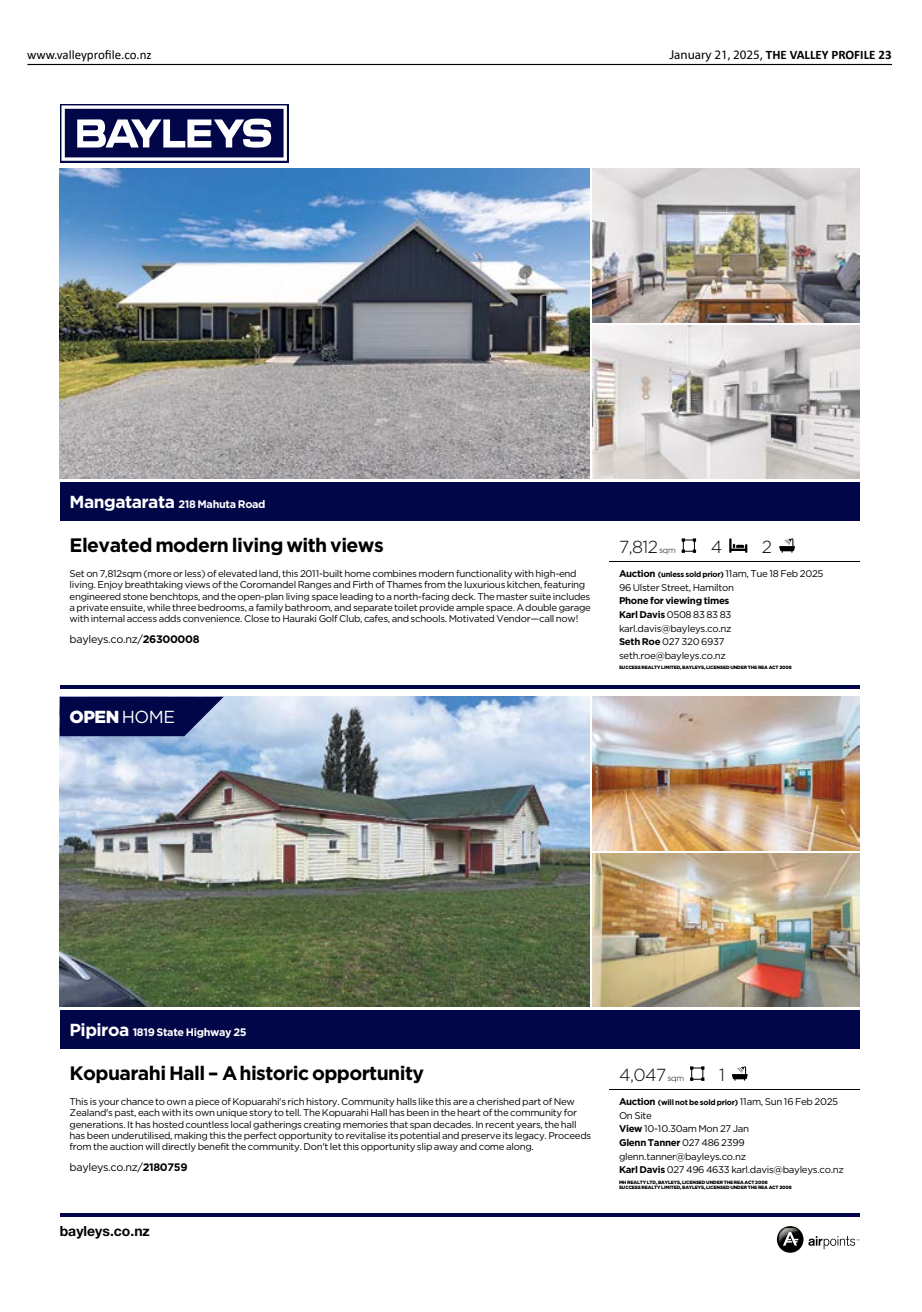
<style>
.page{position:relative;width:922px;height:1312px;background:#fff}
.page>*{position:absolute;margin:0;border:0;box-sizing:border-box;transform-origin:0 0}
.t1{font:700 19.5px "Gotham";letter-spacing:-.03em;color:#000}
.t2{font:300 17.38px "Gotham";letter-spacing:-.03em;color:#000}
.t3{font:900 17.38px "Gotham";color:#fff}
.t4{font:700 14px "Helvetica Neue LT Pro";color:#000}
.t5{font:700 13px "Calibri";color:#000}
.t6{font:13px "Calibri";color:#000}
.t7{font:700 10.88px "Gotham";letter-spacing:-.03em;color:#fff}
.t8{font:10.88px "Gotham";letter-spacing:-.03em;color:#000}
.t9{font:9.75px/13.6px "Gotham";letter-spacing:-.03em;color:#000}
.t10{font:700 7.75px "Gotham";letter-spacing:-.03em;color:#000}
.t11{font:900 4.75px/5.5px "Gotham";letter-spacing:-.03em;color:#000}
.s1{font-family:"Myriad Pro";font-weight:400}
.s2{font-weight:400}
.s3{font-size:17.38px}
.s4{font-weight:700}
.s5{font-size:8.25px}
.s6{font-size:9.75px}
.s7{font-weight:400;font-size:9.75px}
</style>
<div class="page">
<hr style="left:27px;top:64px;width:864px;height:1px;background:#000">
<div style="left:60px;top:104px;width:228px;height:58px;background:#000647"></div>
<svg style="left:61px;top:105px;width:226px;height:56px"></svg>
<svg style="left:808px;top:1236px;width:51px;height:12px"></svg>
<svg style="left:776px;top:1225px;width:27px;height:27px"></svg>
<img style="left:778px;top:1227px;width:20px;height:15px">
<svg style="left:782px;top:1231px;width:16px;height:14px"></svg>
<hr style="left:60px;top:685px;width:799px;height:3px;background:#000647">
<img style="left:60px;top:169px;width:529px;height:309px">
<img style="left:592px;top:169px;width:267px;height:153px">
<img style="left:592px;top:325px;width:267px;height:153px">
<div style="left:60px;top:482px;width:799px;height:38px;background:#000647"></div>
<svg style="left:681px;top:538px;width:15px;height:14px"></svg>
<svg style="left:729px;top:538px;width:18px;height:14px"></svg>
<svg style="left:779px;top:538px;width:16px;height:14px"></svg>
<hr style="left:609px;top:561px;width:250px;height:1px;background:#000">
<img style="left:60px;top:696px;width:529px;height:310px">
<img style="left:592px;top:696px;width:267px;height:153px">
<img style="left:592px;top:853px;width:267px;height:153px">
<svg style="left:60px;top:696px;width:164px;height:40px;background:#1a225d"></svg>
<div style="left:60px;top:1009px;width:799px;height:39px;background:#000647"></div>
<svg style="left:690px;top:1066px;width:14px;height:14px"></svg>
<svg style="left:732px;top:1066px;width:15px;height:14px"></svg>
<hr style="left:609px;top:1088px;width:250px;height:1px;background:#000">
<hr style="left:60px;top:1213px;width:799px;height:3px;background:#000647">
<h3 class="t6" style="left:27px;top:45px;width:126px">www.valleyprofile.co.nz</h3>
<h3 class="t5" style="left:669px;top:45px;width:223px"><span class="s1">January 21, 2025</span><span class="s2">,</span> THE VALLEY PROFILE 23</h3>
<p class="t7" style="left:70px;top:497px;width:197px"><span class="s3">Mangatarata</span> 218 Mahuta Road</p>
<h1 class="t1" style="left:70px;top:532px;width:315px">Elevated modern living with views</h1>
<p class="t9" style="left:70px;top:567px;width:523px;line-height:11.2px">Set on 7,812sqm (more or less) of elevated land, this 2011-built home combines modern functionality with high-end living. Enjoy breathtaking views of the Coromandel Ranges and Firth of Thames from the luxurious kitchen, featuring engineered stone benchtops, and the open-plan living space leading to a north-facing deck. The master suite includes a private ensuite, while three bedrooms, a family bathroom, and separate toilet provide ample space. Adouble garage with internal access adds convenience. Close to Hauraki Golf Club, cafes, and schools. Motivated Vendor—call now!</p>
<p class="t8" style="left:70px;top:632px;width:131px">bayleys.co.nz/<span class="s4">26300008</span></p>
<h2 class="t3" style="left:70px;top:704px;width:107px">OPEN <span class="s2">HOME</span></h2>
<h2 class="t2" style="left:619px;top:535px;width:58px">7,812<span class="s5">sqm</span></h2>
<h2 class="t2" style="left:710px;top:535px;width:13px">4</h2>
<h2 class="t2" style="left:761px;top:535px;width:12px">2</h2>
<p class="t10" style="left:619px;top:569px;width:206px"><span class="s6">Auction</span> (unless sold prior) <span class="s7">11am, Tue 18 Feb 2025</span></p>
<p class="t9" style="left:619px;top:580px;width:117px">96 Ulster Street, Hamilton</p>
<p class="t9" style="left:619px;top:593px;width:114px"><span class="s4">Phone for viewing times<br>Karl Davis</span> 0508 83 83 83 karl.davis@bayleys.co.nz<br><span class="s4">Seth Roe</span> 027 320 6937 seth.roe@bayleys.co.nz</p>
<p class="t11" style="left:619px;top:664px;width:174px">SUCCESS REALTY LIMITED, BAYLEYS, LICENSED UNDER THE REA ACT 2008</p>
<p class="t7" style="left:70px;top:1024px;width:178px"><span class="s3">Pipiroa</span> 1819 State Highway 25</p>
<h1 class="t1" style="left:70px;top:1060px;width:356px">Kopuarahi Hall – Ahistoric opportunity</h1>
<p class="t9" style="left:70px;top:1095px;width:523px;line-height:11.2px">This is your chance to own a piece of Kopuarahi's rich history. Community halls like this are a cherished part of New Zealand's past, each with its own unique story to tell. The Kopuarahi Hall has been in the heart of the community for generations. It has hosted countless local gatherings creating memories that span decades. In recent years, the hall has been underutilised, making this the perfect opportunity to revitalise its potential and preserve its legacy. Proceeds from the auction will directly benefit the community. Don't let this opportunity slip away and come along.</p>
<p class="t8" style="left:70px;top:1159px;width:119px">bayleys.co.nz/<span class="s4">2180759</span></p>
<h3 class="t4" style="left:60px;top:1222px;width:92px">bayleys.co.nz</h3>
<h2 class="t2" style="left:619px;top:1063px;width:67px">4,047<span class="s5">sqm</span></h2>
<h2 class="t2" style="left:718px;top:1063px;width:7px">1</h2>
<p class="t10" style="left:619px;top:1096px;width:220px"><span class="s6">Auction</span> (will not be sold prior) <span class="s7">11am, Sun 16 Feb 2025</span></p>
<p class="t9" style="left:619px;top:1107px;width:226px">On Site<br><span class="s4">View</span> 10-10.30am Mon 27 Jan<br><span class="s4">Glenn Tanner</span> 027 486 2399 glenn.tanner@bayleys.co.nz<br><span class="s4">Karl Davis</span> 027 496 4633 karl.davis@bayleys.co.nz</p>
<p class="t11" style="left:619px;top:1178px;width:174px">MH REALTY LTD, BAYLEYS, LICENSED UNDER THE REA ACT 2008<br>SUCCESS REALTY LIMITED, BAYLEYS, LICENSED UNDER THE REA ACT 2008</p>
</div>
